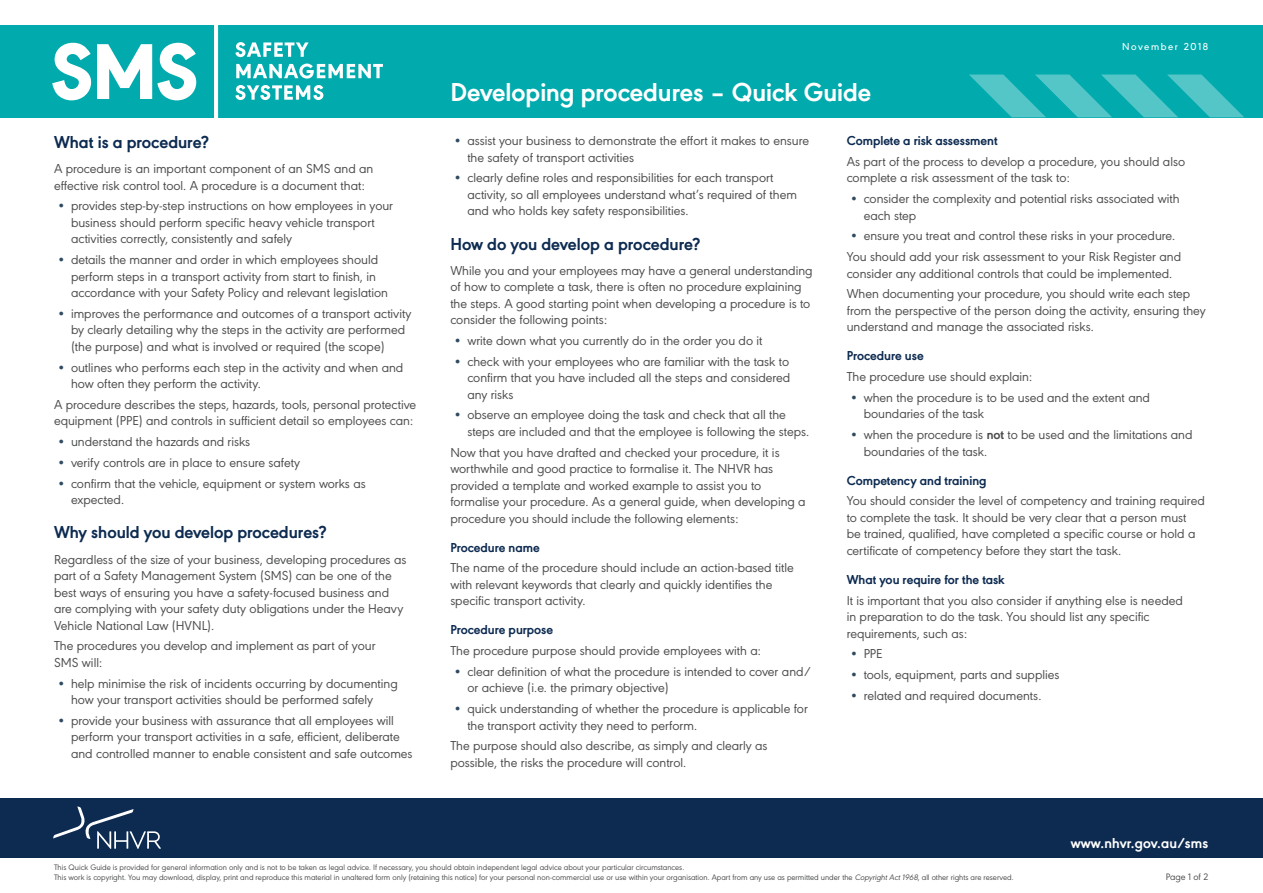
<style>
.page{position:relative;width:1263px;height:893px;background:#fff}
.page>*{position:absolute;margin:0;border:0;box-sizing:border-box;transform-origin:0 0}
.t1{font:700 27px "URW Geometric";color:#fff}
.t2{font:700 18px "URW Geometric";color:#0d2b51}
.t3{font:700 15px "URW Geometric";letter-spacing:.01em;color:#fff}
.t4{font:13.5px/16.5px "URW Geometric";color:#4b4c4d}
.t5{font:700 13.5px "URW Geometric";color:#0d2b51}
.t6{font:500 10.5px "URW Geometric";letter-spacing:.15em;color:#fff}
.t7{font:9.75px "URW Geometric";color:#4b4c4d}
.t8{font:8.25px/10.5px "URW Geometric";color:#4b4c4d}
.s1{color:#2f4a62}
.s2{font-weight:700}
.s3{font-style:italic}
</style>
<div class="page">
<div style="left:0;top:798px;width:1263px;height:59px;background:#0d2b51"></div>
<svg style="left:53px;top:806px;width:108px;height:43px"></svg>
<div style="left:0;top:25px;width:1263px;height:92px;background:#00aaad"></div>
<svg style="left:235px;top:42px;width:74px;height:15px"></svg>
<svg style="left:236px;top:64px;width:147px;height:15px"></svg>
<svg style="left:235px;top:85px;width:88px;height:15px"></svg>
<hr style="left:214px;top:24px;width:4px;height:94px;background:#fff">
<svg style="left:52px;top:43px;width:39px;height:57px"></svg>
<svg style="left:97px;top:43px;width:99px;height:57px"></svg>
<svg style="left:969px;top:75px;width:275px;height:42px"></svg>
<h2 class="t2" style="left:54px;top:129px;width:156px">What is a procedure?</h2>
<p class="t4" style="left:54px;top:159px;width:321px">A procedure is an important component of an SMS and an effective risk control tool. A procedure is a document that:</p>
<p class="t4" style="left:71px;top:197px;width:324px;text-indent:-13px"><span class="s1">•</span> provides step-by-step instructions on how employees in your business should perform specific heavy vehicle transport activities correctly, consistently and safely</p>
<p class="t4" style="left:71px;top:250px;width:318px;text-indent:-13px"><span class="s1">•</span> details the manner and order in which employees should perform steps in a transport activity from start to finish, in accordance with your Safety Policy and relevant legislation</p>
<p class="t4" style="left:71px;top:304px;width:342px;text-indent:-13px"><span class="s1">•</span> improves the performance and outcomes of a transport activity by clearly detailing why the steps in the activity are performed (the purpose) and what is involved or required (the scope)</p>
<p class="t4" style="left:71px;top:358px;width:334px;text-indent:-13px"><span class="s1">•</span> outlines who performs each step in the activity and when and how often they perform the activity.</p>
<p class="t4" style="left:54px;top:395px;width:364px">A procedure describes the steps, hazards, tools, personal protective equipment (PPE) and controls in sufficient detail so employees can:</p>
<p class="t4" style="left:58px;top:432px;width:194px"><span class="s1">•</span> understand the hazards and risks</p>
<p class="t4" style="left:58px;top:453px;width:243px"><span class="s1">•</span> verify controls are in place to ensure safety</p>
<p class="t4" style="left:71px;top:474px;width:296px;text-indent:-13px"><span class="s1">•</span> confirm that the vehicle, equipment or system works as expected.</p>
<h2 class="t2" style="left:54px;top:519px;width:274px">Why should you develop procedures?</h2>
<p class="t4" style="left:54px;top:550px;width:354px">Regardless of the size of your business, developing procedures as part of a Safety Management System (SMS) can be one of the best ways of ensuring you have a safety-focused business and are complying with your safety duty obligations under the Heavy Vehicle National Law (HVNL).</p>
<p class="t4" style="left:54px;top:636px;width:323px">The procedures you develop and implement as part of your<br>SMS will:</p>
<p class="t4" style="left:71px;top:674px;width:328px;text-indent:-13px"><span class="s1">•</span> help minimise the risk of incidents occurring by documenting how your transport activities should be performed safely</p>
<p class="t4" style="left:71px;top:711px;width:343px;text-indent:-13px"><span class="s1">•</span> provide your business with assurance that all employees will perform your transport activities in a safe, efficient, deliberate and controlled manner to enable consistent and safe outcomes</p>
<h1 class="t1" style="left:450px;top:71px;width:422px">Developing procedures – Quick Guide</h1>
<p class="t6" style="left:1122px;top:38px;width:88px">November 2018</p>
<p class="t4" style="left:467px;top:131px;width:343px;text-indent:-13px"><span class="s1">•</span> assist your business to demonstrate the effort it makes to ensure the safety of transport activities</p>
<p class="t4" style="left:467px;top:169px;width:331px;text-indent:-13px"><span class="s1">•</span> clearly define roles and responsibilities for each transport activity, so all employees understand what’s required of them and who holds key safety responsibilities.</p>
<h2 class="t2" style="left:450px;top:230px;width:251px">How do you develop a procedure?</h2>
<p class="t4" style="left:450px;top:261px;width:364px">While you and your employees may have a general understanding of how to complete a task, there is often no procedure explaining the steps. A good starting point when developing a procedure is to consider the following points:</p>
<p class="t4" style="left:455px;top:331px;width:309px"><span class="s1">•</span> write down what you currently do in the order you do it</p>
<p class="t4" style="left:467px;top:352px;width:324px;text-align:justify;text-indent:-13px"><span class="s1">•</span> check with your employees who are familiar with the task to confirm that you have included all the steps and considered any risks</p>
<p class="t4" style="left:467px;top:406px;width:343px;text-indent:-13px"><span class="s1">•</span> observe an employee doing the task and check that all the steps are included and that the employee is following the steps.</p>
<p class="t4" style="left:450px;top:443px;width:357px">Now that you have drafted and checked your procedure, it is worthwhile and good practice to formalise it. The NHVR has provided a template and worked example to assist you to formalise your procedure. As a general guide, when developing a procedure you should include the following elements:</p>
<h3 class="t5" style="left:450px;top:537px;width:91px">Procedure name</h3>
<p class="t4" style="left:450px;top:559px;width:345px">The name of the procedure should include an action-based title with relevant keywords that clearly and quickly identifies the specific transport activity.</p>
<h3 class="t5" style="left:450px;top:620px;width:104px">Procedure purpose</h3>
<p class="t4" style="left:450px;top:641px;width:312px">The procedure purpose should provide employees with a:</p>
<p class="t4" style="left:467px;top:662px;width:345px;text-indent:-13px"><span class="s1">•</span> clear definition of what the procedure is intended to cover and/ or achieve (i.e. the primary objective)</p>
<p class="t4" style="left:467px;top:699px;width:342px;text-indent:-13px"><span class="s1">•</span> quick understanding of whether the procedure is applicable for the transport activity they need to perform.</p>
<p class="t4" style="left:450px;top:737px;width:319px">The purpose should also describe, as simply and clearly as possible, the risks the procedure will control.</p>
<h3 class="t5" style="left:847px;top:130px;width:152px">Complete a risk assessment</h3>
<p class="t4" style="left:847px;top:152px;width:340px">As part of the process to develop a procedure, you should also complete a risk assessment of the task to:</p>
<p class="t4" style="left:864px;top:189px;width:317px;text-indent:-13px"><span class="s1">•</span> consider the complexity and potential risks associated with each step</p>
<p class="t4" style="left:851px;top:227px;width:326px"><span class="s1">•</span> ensure you treat and control these risks in your procedure.</p>
<p class="t4" style="left:847px;top:247px;width:336px">You should add your risk assessment to your Risk Register and consider any additional controls that could be implemented.</p>
<p class="t4" style="left:847px;top:285px;width:360px">When documenting your procedure, you should write each step from the perspective of the person doing the activity, ensuring they understand and manage the associated risks.</p>
<h3 class="t5" style="left:847px;top:346px;width:79px">Procedure use</h3>
<p class="t4" style="left:847px;top:367px;width:187px">The procedure use should explain:</p>
<p class="t4" style="left:864px;top:388px;width:288px;text-indent:-13px"><span class="s1">•</span> when the procedure is to be used and the extent and boundaries of the task</p>
<p class="t4" style="left:864px;top:425px;width:330px;text-indent:-13px"><span class="s1">•</span> when the procedure is <span class="s2">not</span> to be used and the limitations and boundaries of the task.</p>
<h3 class="t5" style="left:847px;top:470px;width:141px">Competency and training</h3>
<p class="t4" style="left:847px;top:491px;width:360px">You should consider the level of competency and training required to complete the task. It should be very clear that a person must<br>be trained, qualified, have completed a specific course or hold a certificate of competency before they start the task.</p>
<h3 class="t5" style="left:847px;top:569px;width:160px">What you require for the task</h3>
<p class="t4" style="left:847px;top:591px;width:338px">It is important that you also consider if anything else is needed in preparation to do the task. You should list any specific requirements, such as:</p>
<p class="t4" style="left:851px;top:644px;width:33px"><span class="s1">•</span> PPE</p>
<p class="t4" style="left:851px;top:665px;width:210px"><span class="s1">•</span> tools, equipment, parts and supplies</p>
<p class="t4" style="left:851px;top:686px;width:192px"><span class="s1">•</span> related and required documents.</p>
<p class="t3" style="left:1071px;top:831px;width:139px">www.nhvr.gov.au/sms</p>
<p class="t8" style="left:54px;top:861px;width:961px">This Quick Guide is provided for general information only and is not to be taken as legal advice. If necessary, you should obtain independent legal advice about your particular circumstances.<br>This work is copyright. You may download, display, print and reproduce this material in unaltered form only (retaining this notice) for your personal non-commercial use or use within your organisation. Apart from any use as permitted under the <span class="s3">Copyright Act 1968</span>, all other rights are reserved.</p>
<p class="t7" style="left:1166px;top:870px;width:44px">Page 1 of 2</p>
</div>
